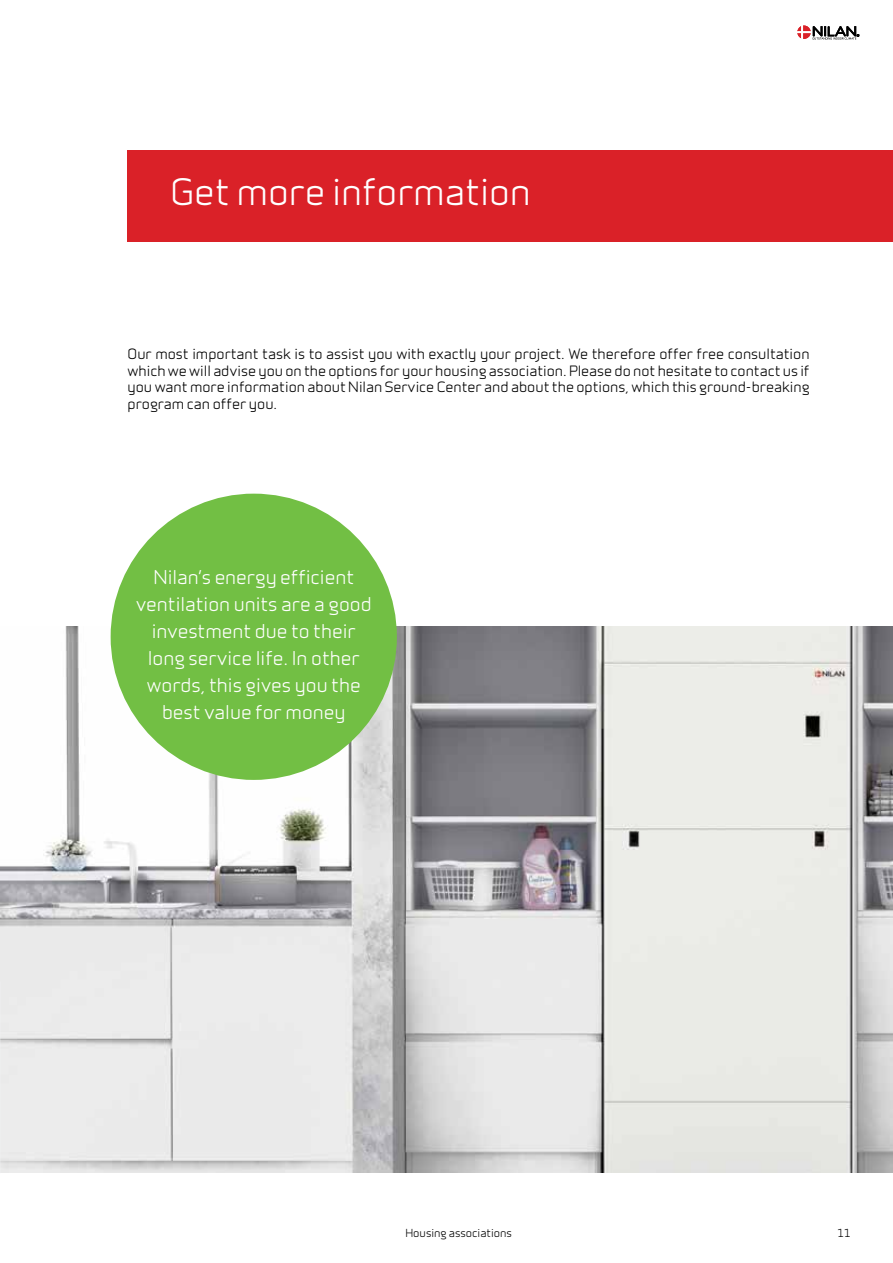
<style>
.page{position:relative;width:893px;height:1263px;background:#fff}
.page>*{position:absolute;margin:0;border:0;box-sizing:border-box;transform-origin:0 0}
.t1{font:500 34.5px "Infinity";color:#fff}
.t2{font:500 18px/27px "Infinity";color:#fff;text-align:center}
.t3{font:500 13.5px/16.5px "Infinity";color:#000;text-align:justify}
.t4{font:500 10.5px "Infinity";color:#000}
</style>
<div class="page">
<img style="left:0;top:627px;width:893px;height:545px">
<div style="left:128px;top:150px;width:765px;height:91px;background:#da2128"></div>
<svg style="left:797px;top:26px;width:62px;height:14px"></svg>
<div style="left:111px;top:494px;width:286px;height:286px;background:#72bf44;border-radius:50%"></div>
<h1 class="t1" style="left:170px;top:167px;width:362px">Get more information</h1>
<p class="t3" style="left:128px;top:345px;width:683px">Our most important task is to assist you with exactly your project. We therefore offer free consultation which we will advise you on the options for your housing association. Please do not hesitate to contact us if you want more information about Nilan Service Center and about the options, which this ground-breaking program can offer you.</p>
<h2 class="t2" style="left:136px;top:563px;width:237px">Nilan’s energy efficient ventilation units are a good investment due to their long service life. In other words, this gives you the best value for money</h2>
<p class="t4" style="left:405px;top:1225px;width:108px">Housing associations</p>
<p class="t4" style="left:837px;top:1225px;width:15px">11</p>
</div>
